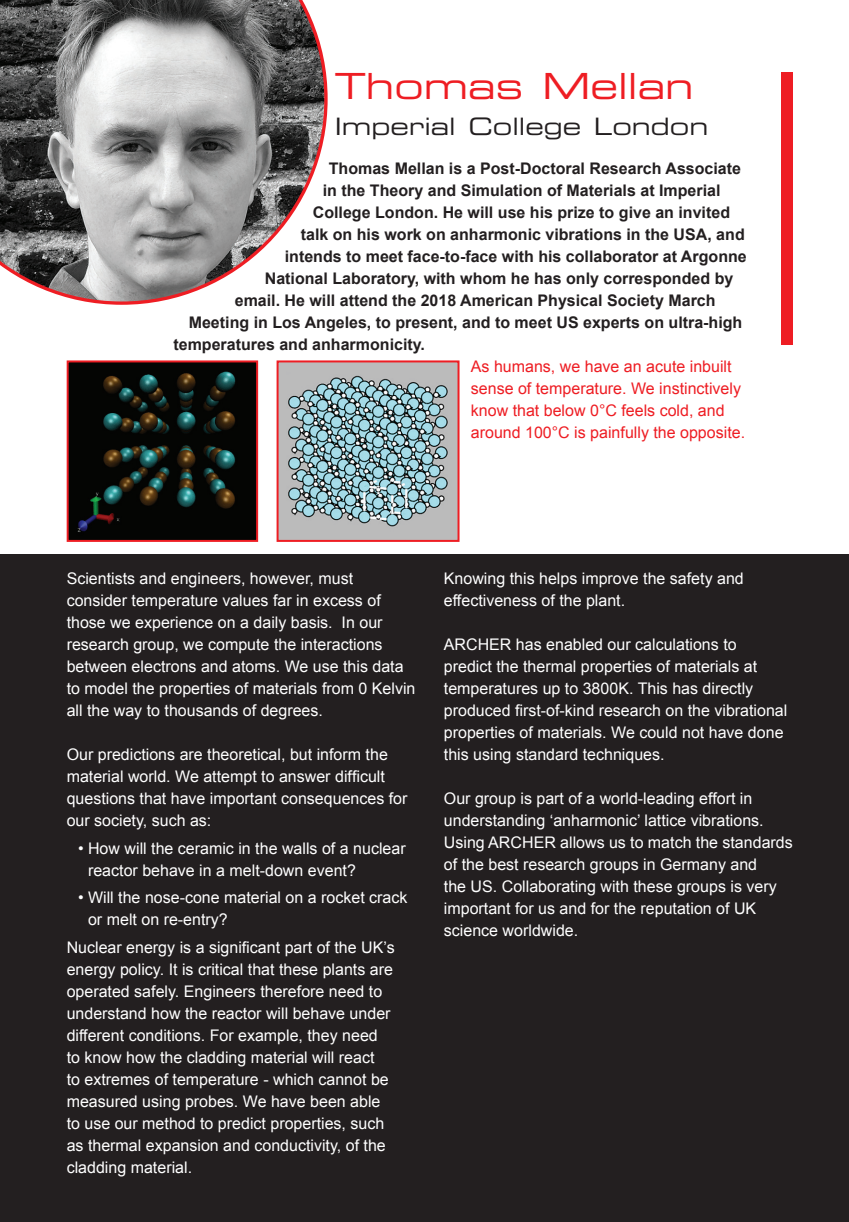
<style>
.page{position:relative;width:849px;height:1222px;background:#fff}
.page>*{position:absolute;margin:0;border:0;box-sizing:border-box;transform-origin:0 0}
.t1{font:36px "Eurostile LT Std Ex 2";color:#ee1d23}
.t2{font:24px "Eurostile LT Std Ex 2";color:#231f20}
.t3{font:16px/22px "Arial";color:#fff}
.t4{font:700 16px "Arial";color:#231f20}
.t5{font:16px/22px "Arial";color:#ee1d23}
</style>
<div class="page">
<div style="left:0;top:554px;width:848px;height:668px;background:#231f20"></div>
<svg style="left:0;top:0;width:327px;height:305px"></svg>
<div style="left:781px;top:72px;width:11px;height:272px;background:#ee1d23"></div>
<img style="left:70px;top:363px;width:185px;height:176px">
<div style="left:67px;top:360px;width:191px;height:182px;border:2px solid #ee1d23"></div>
<img style="left:279px;top:363px;width:177px;height:176px">
<div style="left:276px;top:360px;width:183px;height:182px;border:2px solid #ee1d23"></div>
<h1 class="t1" style="left:335px;top:62px;width:360px">Thomas Mellan</h1>
<h2 class="t2" style="left:335px;top:110px;width:375px">Imperial College London</h2>
<p class="t4" style="left:329px;top:160px;width:413px">Thomas Mellan is a Post-Doctoral Research Associate</p>
<p class="t4" style="left:323px;top:182px;width:399px">in the Theory and Simulation of Materials at Imperial</p>
<p class="t4" style="left:313px;top:204px;width:419px">College London. He will use his prize to give an invited</p>
<p class="t4" style="left:301px;top:226px;width:445px">talk on his work on anharmonic vibrations in the USA, and</p>
<p class="t4" style="left:285px;top:248px;width:463px">intends to meet face-to-face with his collaborator at Argonne</p>
<p class="t4" style="left:265px;top:270px;width:470px">National Laboratory, with whom he has only corresponded by</p>
<p class="t4" style="left:235px;top:292px;width:482px">email. He will attend the 2018 American Physical Society March</p>
<p class="t4" style="left:189px;top:314px;width:555px">Meeting in Los Angeles, to present, and to meet US experts on ultra-high</p>
<p class="t4" style="left:173px;top:336px;width:253px">temperatures and anharmonicity.</p>
<p class="t5" style="left:471px;top:356px;width:276px">As humans, we have an acute inbuilt sense of temperature. We instinctively know that below 0°C feels cold, and around 100°C is painfully the opposite.</p>
<p class="t3" style="left:67px;top:567px;width:350px">Scientists and engineers, however, must consider temperature values far in excess of those we experience on a daily basis. In our research group, we compute the interactions between electrons and atoms. We use this data to model the properties of materials from 0 Kelvin all the way to thousands of degrees.</p>
<p class="t3" style="left:67px;top:743px;width:342px">Our predictions are theoretical, but inform the material world. We attempt to answer difficult questions that have important consequences for our society, such as:</p>
<p class="t3" style="left:88px;top:837px;width:319px;text-indent:-10px">• How will the ceramic in the walls of a nuclear reactor behave in a melt-down event?</p>
<p class="t3" style="left:88px;top:886px;width:321px;text-indent:-10px">• Will the nose-cone material on a rocket crack or melt on re-entry?</p>
<p class="t3" style="left:67px;top:936px;width:329px">Nuclear energy is a significant part of the UK’s energy policy. It is critical that these plants are operated safely. Engineers therefore need to understand how the reactor will behave under different conditions. For example, they need to know how the cladding material will react<br>to extremes of temperature - which cannot be measured using probes. We have been able to use our method to predict properties, such as thermal expansion and conductivity, of the cladding material.</p>
<p class="t3" style="left:444px;top:567px;width:301px">Knowing this helps improve the safety and effectiveness of the plant.</p>
<p class="t3" style="left:444px;top:633px;width:345px">ARCHER has enabled our calculations to predict the thermal properties of materials at temperatures up to 3800K. This has directly produced first-of-kind research on the vibrational properties of materials. We could not have done this using standard techniques.</p>
<p class="t3" style="left:444px;top:787px;width:350px">Our group is part of a world-leading effort in understanding ‘anharmonic’ lattice vibrations.<br>Using ARCHER allows us to match the standards of the best research groups in Germany and<br>the US. Collaborating with these groups is very important for us and for the reputation of UK science worldwide.</p>
</div>
